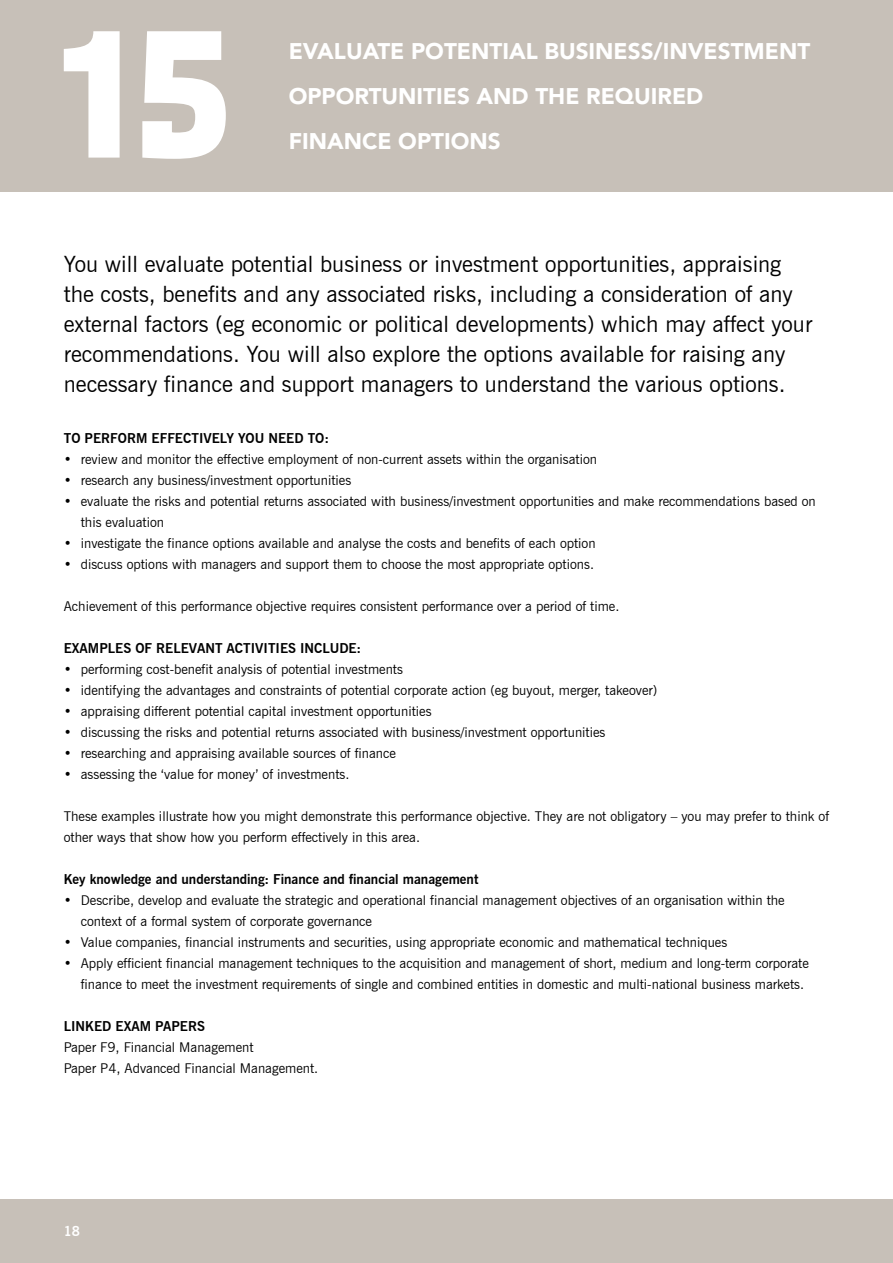
<style>
.page{position:relative;width:893px;height:1263px;background:#fff}
.page>*{position:absolute;margin:0;border:0;box-sizing:border-box;transform-origin:0 0}
.t1{font:22.5px/30px "News Gothic BT";color:#000}
.t2{font:900 22.5px/45px "Avenir";color:#fff}
.t3{font:13.5px/21px "News Gothic BT";color:#000}
.t4{font:700 13.5px "News Gothic BT";color:#000}
.t5{font:700 13.5px "News Gothic BT";color:#fff}
</style>
<div class="page">
<div style="left:0;top:0;width:893px;height:191px;background:#c7c0b8"></div>
<div style="left:0;top:1199px;width:893px;height:64px;background:#c7c0b8"></div>
<svg style="left:64px;top:31px;width:162px;height:128px"></svg>
<h1 class="t2" style="left:289px;top:29px;width:523px">EVALUATE POTENTIAL BUSINESS/INVESTMENT<br>OPPORTUNITIES AND THE REQUIRED<br>FINANCE OPTIONS</h1>
<p class="t1" style="left:64px;top:249px;width:750px">You will evaluate potential business or investment opportunities, appraising the costs, benefits and any associated risks, including a consideration of any external factors (eg economic or political developments) which may affect your recommendations. You will also explore the options available for raising any necessary finance and support managers to understand the various options.</p>
<p class="t4" style="left:64px;top:430px;width:97px">TO PERFORM EFFE</p>
<p class="t4" style="left:183px;top:430px;width:95px">CTI VELY YOU NEE</p>
<p class="t4" style="left:294px;top:430px;width:36px">D TO:</p>
<p class="t3" style="left:64px;top:449px;width:535px">• review and monitor the effective employment of non-current assets within the organisation</p>
<p class="t3" style="left:64px;top:470px;width:289px">• research any business/investment opportunities</p>
<p class="t3" style="left:81px;top:491px;width:737px;text-indent:-17px">• evaluate the risks and potential returns associated with business/investment opportunities and make recommendations based on this evaluation</p>
<p class="t3" style="left:64px;top:533px;width:533px">• investigate the finance options available and analyse the costs and benefits of each option</p>
<p class="t3" style="left:64px;top:554px;width:532px">• discuss options with managers and support them to choose the most appropriate options.</p>
<p class="t3" style="left:64px;top:596px;width:557px">Achievement of this performance objective requires consistent performance over a period of time.</p>
<p class="t4" style="left:64px;top:640px;width:45px">EXAMPLES</p>
<p class="t4" style="left:135px;top:640px;width:72px">OF RELEVANT</p>
<p class="t4" style="left:227px;top:640px;width:45px">ACTIVITIES</p>
<p class="t4" style="left:300px;top:640px;width:62px">INCLUDE:</p>
<p class="t3" style="left:64px;top:659px;width:341px">• performing cost-benefit analysis of potential investments</p>
<p class="t3" style="left:64px;top:680px;width:595px">• identifying the advantages and constraints of potential corporate action (eg buyout, merger, takeover)</p>
<p class="t3" style="left:64px;top:701px;width:369px">• appraising different potential capital investment opportunities</p>
<p class="t3" style="left:64px;top:722px;width:543px">• discussing the risks and potential returns associated with business/investment opportunities</p>
<p class="t3" style="left:64px;top:743px;width:334px">• researching and appraising available sources of finance</p>
<p class="t3" style="left:64px;top:764px;width:287px">• assessing the ‘value for money’ of investments.</p>
<p class="t3" style="left:64px;top:806px;width:767px">These examples illustrate how you might demonstrate this performance objective. They are not obligatory – you may prefer to think of other ways that show how you perform effectively in this area.</p>
<p class="t4" style="left:64px;top:871px;width:416px">KEY KNOWLEDGE AND UNDERSTANDING: FINANCE AND FINANCIAL MANAGEMENT</p>
<p class="t3" style="left:81px;top:890px;width:705px;text-indent:-17px">• Describe, develop and evaluate the strategic and operational financial management objectives of an organisation within the context of a formal system of corporate governance</p>
<p class="t3" style="left:64px;top:932px;width:665px">• Value companies, financial instruments and securities, using appropriate economic and mathematical techniques</p>
<p class="t3" style="left:81px;top:953px;width:730px;text-indent:-17px">• Apply efficient financial management techniques to the acquisition and management of short, medium and long-term corporate finance to meet the investment requirements of single and combined entities in domestic and multi-national business markets.</p>
<p class="t4" style="left:64px;top:1018px;width:16px">LINKE</p>
<p class="t4" style="left:102px;top:1018px;width:62px">D EXAM PAPE</p>
<p class="t4" style="left:188px;top:1018px;width:16px">RS</p>
<p class="t3" style="left:64px;top:1037px;width:256px">Paper F9, Financial Management<br>Paper P4, Advanced Financial Management.</p>
<p class="t5" style="left:64px;top:1223px;width:18px">18</p>
</div>
